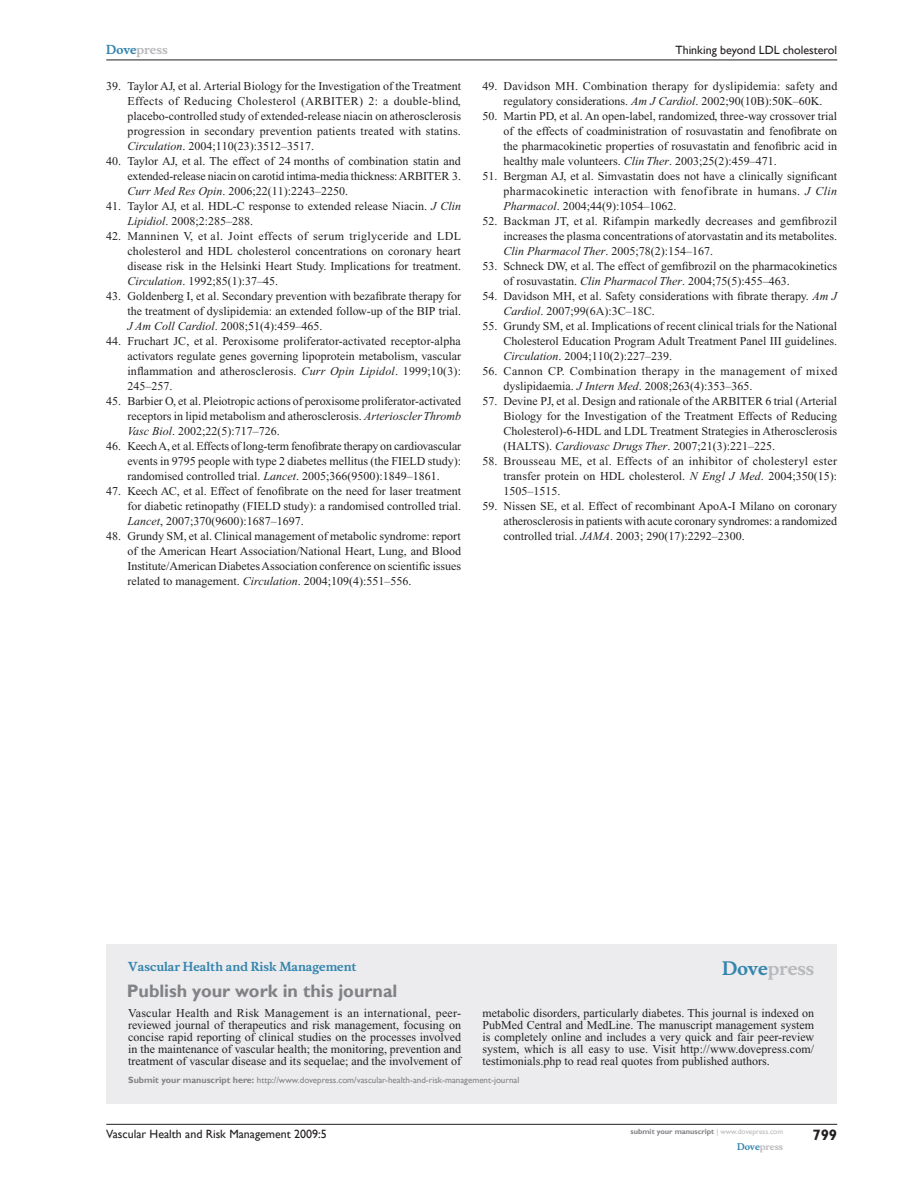
<style>
.page{position:relative;width:918px;height:1188px;background:#fff}
.page>*{position:absolute;margin:0;border:0;box-sizing:border-box;transform-origin:0 0}
.t1{font:700 18px "Gill Sans";color:#808285}
.t2{font:700 18px "Musee";color:#b8b9bc}
.t3{font:700 15px "Gill Sans";color:#231f20}
.t4{font:12px/15px "Times New Roman";color:#231f20;text-align:justify}
.t5{font:12px/15px "Times New Roman";letter-spacing:.03em;color:#231f20}
.t6{font:12px "Gill Sans";color:#231f20}
.t7{font:700 12px "Musee";color:#3485ae}
.t8{font:700 12px "Musee";color:#b8b9bc}
.t9{font:9px "Gill Sans";color:#808285}
.t10{font:700 9px "Musee";color:#b8b9bc}
.t11{font:700 7.5px "Gill Sans";color:#808285}
.s1{color:#3485ae}
.s2{font-style:italic}
.s3{font-weight:700}
.s4{font-weight:400;color:#b8b9bc}
</style>
<div class="page">
<div style="left:106px;top:944px;width:731px;height:159px;background:#ececee"></div>
<hr style="left:106px;top:1124px;width:731px;height:1px;background:#231f20">
<hr style="left:106px;top:60px;width:731px;height:1px;background:#231f20">
<p class="t8" style="left:106px;top:43px;width:63px"><span class="s1">Dove</span>press</p>
<p class="t6" style="left:675px;top:43px;width:163px">Thinking beyond LDL cholesterol</p>
<p class="t4" style="left:128px;top:79px;width:335px;text-indent:-21px">39. Taylor AJ, et al. Arterial Biology for the Investigation of the Treatment Effects of Reducing Cholesterol (ARBITER) 2: a double-blind, placebo-controlled study of extended-release niacin on atherosclerosis progression in secondary prevention patients treated with statins.<br><span class="s2">Circulation</span>. 2004;110(23):3512–3517.</p>
<p class="t4" style="left:127px;top:154px;width:335px;text-indent:-21px">40. Taylor AJ, et al. The effect of 24 months of combination statin and extended-release niacin on carotid intima-media thickness: ARBITER 3.<br><span class="s2">Curr Med Res Opin</span>. 2006;22(11):2243–2250.</p>
<p class="t4" style="left:128px;top:199px;width:335px;text-indent:-21px">41. Taylor AJ, et al. HDL-C response to extended release Niacin. <span class="s2">J Clin<br>Lipidiol</span>. 2008;2:285–288.</p>
<p class="t4" style="left:128px;top:229px;width:335px;text-indent:-21px">42. Manninen V, et al. Joint effects of serum triglyceride and LDL cholesterol and HDL cholesterol concentrations on coronary heart disease risk in the Helsinki Heart Study. Implications for treatment.<br><span class="s2">Circulation</span>. 1992;85(1):37–45.</p>
<p class="t4" style="left:128px;top:289px;width:335px;text-indent:-21px">43. Goldenberg I, et al. Secondary prevention with bezafibrate therapy for the treatment of dyslipidemia: an extended follow-up of the BIP trial.<br><span class="s2">J Am Coll Cardiol</span>. 2008;51(4):459–465.</p>
<p class="t4" style="left:128px;top:334px;width:335px;text-indent:-21px">44. Fruchart JC, et al. Peroxisome proliferator-activated receptor-alpha activators regulate genes governing lipoprotein metabolism, vascular inflammation and atherosclerosis. <span class="s2">Curr Opin Lipidol</span>. 1999;10(3):<br>245–257.</p>
<p class="t4" style="left:128px;top:394px;width:335px;text-indent:-21px">45. Barbier O, et al. Pleiotropic actions of peroxisome proliferator-activated receptors in lipid metabolism and atherosclerosis. <span class="s2">Arterioscler Thromb Vasc Biol</span>. 2002;22(5):717–726.</p>
<p class="t4" style="left:128px;top:439px;width:335px;text-indent:-21px">46. Keech A, et al. Effects of long-term fenofibrate therapy on cardiovascular events in 9795 people with type 2 diabetes mellitus (the FIELD study): randomised controlled trial. <span class="s2">Lancet</span>. 2005;366(9500):1849–1861.</p>
<p class="t4" style="left:128px;top:484px;width:335px;text-indent:-21px">47. Keech AC, et al. Effect of fenofibrate on the need for laser treatment for diabetic retinopathy (FIELD study): a randomised controlled trial.<br><span class="s2">Lancet</span>, 2007;370(9600):1687–1697.</p>
<p class="t4" style="left:128px;top:529px;width:335px;text-indent:-21px">48. Grundy SM, et al. Clinical management of metabolic syndrome: report of the American Heart Association/National Heart, Lung, and Blood Institute/American Diabetes Association conference on scientific issues related to management. <span class="s2">Circulation</span>. 2004;109(4):551–556.</p>
<p class="t4" style="left:482px;top:79px;width:357px;text-align:center">49. Davidson MH. Combination therapy for dyslipidemia: safety and regulatory considerations. <span class="s2">Am J Cardiol</span>. 2002;90(10B):50K–60K.</p>
<p class="t4" style="left:504px;top:109px;width:335px;text-indent:-21px">50. Martin PD, et al. An open-label, randomized, three-way crossover trial of the effects of coadministration of rosuvastatin and fenofibrate on the pharmacokinetic properties of rosuvastatin and fenofibric acid in healthy male volunteers. <span class="s2">Clin Ther</span>. 2003;25(2):459–471.</p>
<p class="t4" style="left:504px;top:169px;width:335px;text-indent:-21px">51. Bergman AJ, et al. Simvastatin does not have a clinically significant pharmacokinetic interaction with fenofibrate in humans. <span class="s2">J Clin Pharmacol</span>. 2004;44(9):1054–1062.</p>
<p class="t4" style="left:504px;top:214px;width:335px;text-indent:-21px">52. Backman JT, et al. Rifampin markedly decreases and gemfibrozil increases the plasma concentrations of atorvastatin and its metabolites.<br><span class="s2">Clin Pharmacol Ther</span>. 2005;78(2):154–167.</p>
<p class="t4" style="left:504px;top:259px;width:335px;text-indent:-21px">53. Schneck DW, et al. The effect of gemfibrozil on the pharmacokinetics of rosuvastatin. <span class="s2">Clin Pharmacol Ther</span>. 2004;75(5):455–463.</p>
<p class="t4" style="left:504px;top:289px;width:335px;text-indent:-21px">54. Davidson MH, et al. Safety considerations with fibrate therapy. <span class="s2">Am J<br>Cardiol</span>. 2007;99(6A):3C–18C.</p>
<p class="t4" style="left:504px;top:319px;width:335px;text-indent:-21px">55. Grundy SM, et al. Implications of recent clinical trials for the National Cholesterol Education Program Adult Treatment Panel III guidelines.<br><span class="s2">Circulation</span>. 2004;110(2):227–239.</p>
<p class="t5" style="left:504px;top:364px;width:335px;text-indent:-21px">56. Cannon CP. Combination therapy in the management of mixed dyslipidaemia. <span class="s2">J Intern Med</span>. 2008;263(4):353–365.</p>
<p class="t4" style="left:504px;top:394px;width:335px;text-indent:-21px">57. Devine PJ, et al. Design and rationale of the ARBITER 6 trial (Arterial Biology for the Investigation of the Treatment Effects of Reducing Cholesterol)-6-HDL and LDL Treatment Strategies in Atherosclerosis (HALTS). <span class="s2">Cardiovasc Drugs Ther</span>. 2007;21(3):221–225.</p>
<p class="t4" style="left:504px;top:454px;width:335px;text-indent:-21px">58. Brousseau ME, et al. Effects of an inhibitor of cholesteryl ester transfer protein on HDL cholesterol. <span class="s2">N Engl J Med</span>. 2004;350(15):<br>1505–1515.</p>
<p class="t4" style="left:504px;top:499px;width:335px;text-indent:-21px">59. Nissen SE, et al. Effect of recombinant ApoA-I Milano on coronary atherosclerosis in patients with acute coronary syndromes: a randomized controlled trial. <span class="s2">JAMA</span>. 2003; 290(17):2292–2300.</p>
<p class="t7" style="left:128px;top:959px;width:230px">Vascular Health and Risk Management</p>
<h1 class="t1" style="left:127px;top:980px;width:272px">Publish your work in this journal</h1>
<h1 class="t2" style="left:722px;top:958px;width:94px"><span class="s1">Dove</span>press</h1>
<p class="t4" style="left:128px;top:1007px;width:334px;line-height:12px">Vascular Health and Risk Management is an international, peer&shy;reviewed journal of therapeutics and risk management, focusing on concise rapid reporting of clinical studies on the processes involved in the maintenance of vascular health; the monitoring, prevention and treatment of vascular disease and its sequelae; and the involvement of</p>
<p class="t4" style="left:482px;top:1007px;width:333px;line-height:12px">metabolic disorders, particularly diabetes. This journal is indexed on PubMed Central and MedLine. The manuscript management system is completely online and includes a very quick and fair peer-review system, which is all easy to use. Visit http://www.dovepress.com/ testimonials.php to read real quotes from published authors.</p>
<p class="t9" style="left:128px;top:1075px;width:393px"><span class="s3">Submit your manuscript here:</span> http://www.dovepress.com/vascular-health-and-risk-management-journal</p>
<p class="t6" style="left:106px;top:1127px;width:222px">Vascular Health and Risk Management 2009:5</p>
<p class="t11" style="left:631px;top:1127px;width:154px">submit your manuscript <span class="s4">| www.dovepress.com</span></p>
<p class="t10" style="left:737px;top:1141px;width:48px"><span class="s1">Dove</span>press</p>
<p class="t3" style="left:812px;top:1126px;width:26px">799</p>
</div>
